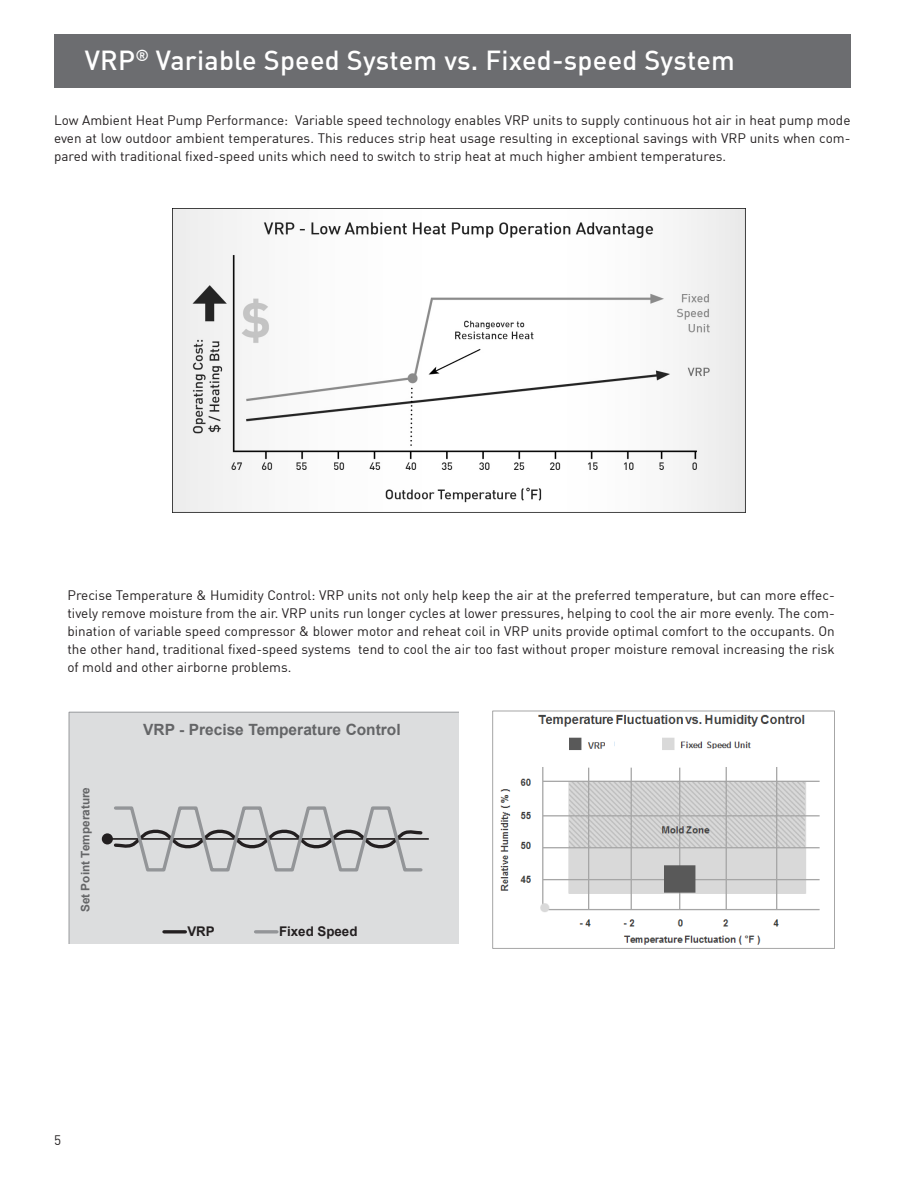
<style>
.page{position:relative;width:918px;height:1188px;background:#fff}
.page>*{position:absolute;margin:0;border:0;box-sizing:border-box;transform-origin:0 0}
.Sub_Head{font:500 27px "DIN";letter-spacing:.01em;color:#fff}
.t1{font:700 15.45px "Arial";color:#646567}
.t2{font:13.5px/18px "DIN";color:#231f20;text-align:justify}
.t3{font:700 13.35px "Arial";color:#231f20}
.t4{font:700 11.7px "Arial";color:#646567}
</style>
<div class="page">
<div style="left:54px;top:34px;width:796px;height:54px;background:#6c6d70"></div>
<div style="left:69px;top:712px;width:390px;height:232px;background:#dcddde"></div>
<img style="left:172px;top:208px;width:574px;height:304px">
<img style="left:500px;top:714px;width:320px;height:231px">
<div style="left:492px;top:710px;width:343px;height:239px;border:1px solid #a6a6a6"></div>
<div style="left:606px;top:740px;width:8px;height:7px;background:#fff"></div>
<p class="Sub_Head" style="left:85px;top:43px;width:652px">VRP<sup>®</sup> Variable Speed System vs. Fixed-speed System</p>
<p class="t2" style="left:54px;top:111px;width:798px">Low Ambient Heat Pump Performance: Variable speed technology enables VRP units to supply continuous hot air in heat pump mode even at low outdoor ambient temperatures. This reduces strip heat usage resulting in exceptional savings with VRP units when com&shy;pared with traditional fixed-speed units which need to switch to strip heat at much higher ambient temperatures.</p>
<p class="t2" style="left:68px;top:586px;width:769px">Precise Temperature &amp; Humidity Control: VRP units not only help keep the air at the preferred temperature, but can more effec&shy;tively remove moisture from the air. VRP units run longer cycles at lower pressures, helping to cool the air more evenly. The com&shy;bination of variable speed compressor &amp; blower motor and reheat coil in VRP units provide optimal comfort to the occupants. On the other hand, traditional fixed-speed systems tend to cool the air too fast without proper moisture removal increasing the risk of mold and other airborne problems.</p>
<p class="t4" style="left:77px;top:912px;width:126px;rotate:-90deg">Set Point Temperature</p>
<p class="t1" style="left:143px;top:719px;width:259px">VRP - Precise Temperature Control</p>
<p class="t3" style="left:187px;top:922px;width:29px">VRP</p>
<p class="t3" style="left:279px;top:922px;width:80px">Fixed Speed</p>
<p class="t2" style="left:54px;top:1130px;width:9px">5</p>
</div>
